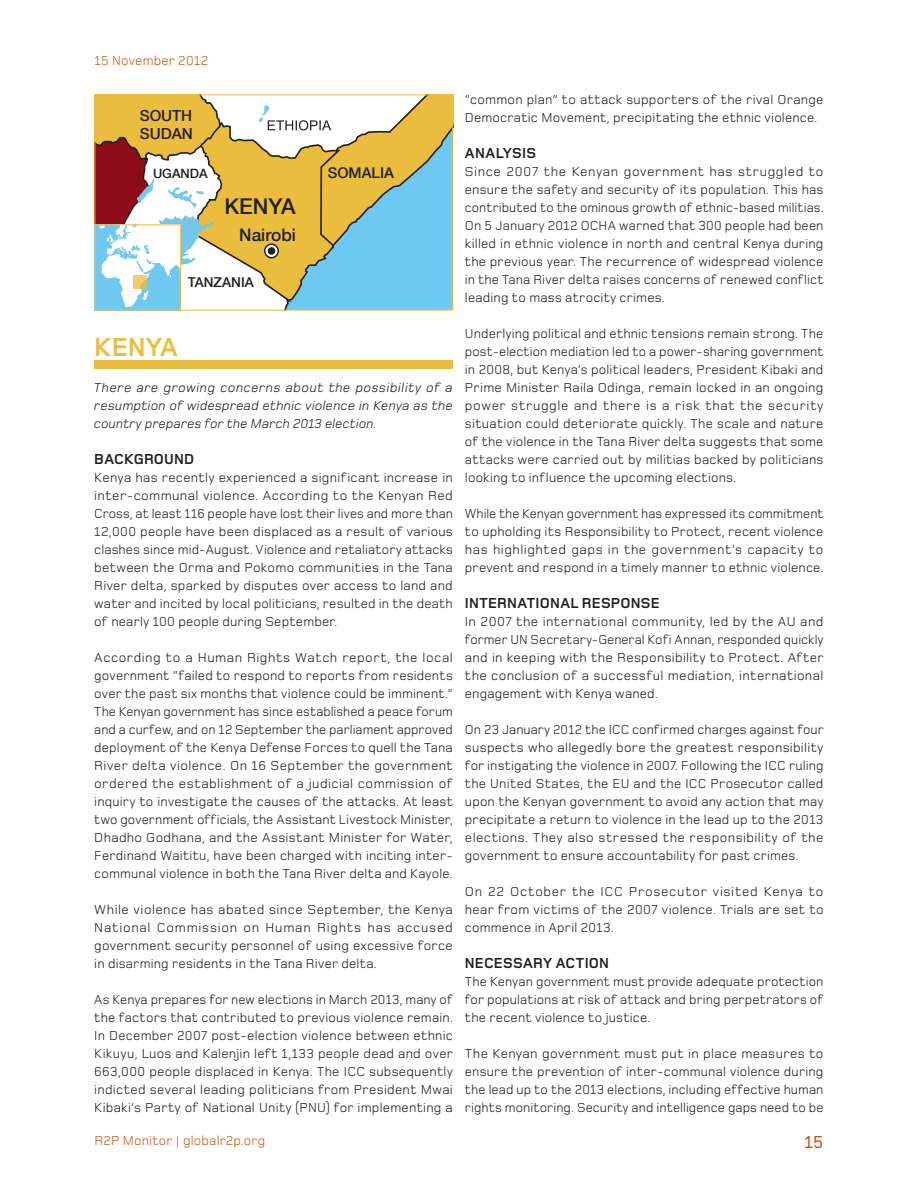
<style>
.page{position:relative;width:918px;height:1188px;background:#fff}
.page>*{position:absolute;margin:0;border:0;box-sizing:border-box;transform-origin:0 0}
.t1{font:700 27px "Foundry Monoline";color:#ebbd3e}
.t2{font:500 21.75px "Helvetica Neue";color:#231f20}
.t3{font:500 18px "Foundry Monoline";color:#c85b18}
.t4{font:500 17.25px "Helvetica Neue";color:#231f20}
.t5{font:500 15.3px/18.1px "Helvetica Neue";color:#231f20}
.t6{font:700 15px "Foundry Monoline";letter-spacing:.01em;color:#231f20}
.t7{font:500 14.85px "Helvetica Neue";color:#231f20}
.t8{font:500 13.65px "Helvetica Neue";color:#231f20}
.t9{font:13.5px/18px "Foundry Monoline";letter-spacing:.015em;color:#231f20;text-align:justify}
.t10{font:italic 13.5px/18px "Foundry Monoline";letter-spacing:.015em;color:#231f20;text-align:justify}
.t11{font:13.5px "Foundry Monoline";letter-spacing:.015em;color:#c85b18}
.t12{font:500 12.9px "Helvetica Neue";color:#231f20}
</style>
<div class="page">
<svg style="left:94px;top:94px;width:359px;height:216px"></svg>
<svg style="left:133px;top:275px;width:14px;height:14px"></svg>
<div style="left:94px;top:360px;width:359px;height:8px;background:#ebbd3e"></div>
<p class="t11" style="left:94px;top:53px;width:115px">15 November 2012</p>
<p class="t5" style="left:140px;top:106px;width:55px">SOUTH<br>SUDAN</p>
<p class="t12" style="left:153px;top:166px;width:56px">UGANDA</p>
<p class="t7" style="left:328px;top:164px;width:68px">SOMALIA</p>
<h2 class="t2" style="left:224px;top:193px;width:73px">KENYA</h2>
<p class="t4" style="left:239px;top:224px;width:58px">Nairobi</p>
<p class="t8" style="left:188px;top:274px;width:67px">TANZANIA</p>
<h1 class="t1" style="left:94px;top:332px;width:85px">KENYA</h1>
<p class="t10" style="left:94px;top:379px;width:360px">There are growing concerns about the possibility of a resumption of widespread ethnic violence in Kenya as the country prepares for the March 2013 election.</p>
<p class="t6" style="left:94px;top:451px;width:102px">BACKGROUND</p>
<p class="t9" style="left:94px;top:469px;width:360px">Kenya has recently experienced a significant increase in inter-communal violence. According to the Kenyan Red Cross, at least 116 people have lost their lives and more than 12,000 people have been displaced as a result of various clashes since mid-August. Violence and retaliatory attacks between the Orma and Pokomo communities in the Tana River delta, sparked by disputes over access to land and water and incited by local politicians, resulted in the death of nearly 100 people during September.</p>
<p class="t9" style="left:94px;top:649px;width:360px">According to a Human Rights Watch report, the local government “failed to respond to reports from residents over the past six months that violence could be imminent.” The Kenyan government has since established a peace forum and a curfew, and on 12 September the parliament approved deployment of the Kenya Defense Forces to quell the Tana River delta violence. On 16 September the government ordered the establishment of a judicial commission of inquiry to investigate the causes of the attacks. At least two government officials, the Assistant Livestock Minister, Dhadho Godhana, and the Assistant Minister for Water, Ferdinand Waititu, have been charged with inciting inter&shy;communal violence in both the Tana River delta and Kayole.</p>
<p class="t9" style="left:94px;top:901px;width:360px">While violence has abated since September, the Kenya National Commission on Human Rights has accused government security personnel of using excessive force in disarming residents in the Tana River delta.</p>
<p class="t9" style="left:94px;top:991px;width:360px">As Kenya prepares for new elections in March 2013, many of the factors that contributed to previous violence remain.<br>In December 2007 post-election violence between ethnic Kikuyu, Luos and Kalenjin left 1,133 people dead and over 663,000 people displaced in Kenya. The ICC subsequently indicted several leading politicians from President Mwai Kibaki’s Party of National Unity (PNU) for implementing a</p>
<p class="t11" style="left:94px;top:1133px;width:173px">R2P Monitor | globalr2p.org</p>
<p class="t9" style="left:465px;top:91px;width:360px">“common plan” to attack supporters of the rival Orange<br>Democratic Movement, precipitating the ethnic violence.</p>
<p class="t6" style="left:465px;top:145px;width:73px">ANALYSIS</p>
<p class="t9" style="left:465px;top:163px;width:360px">Since 2007 the Kenyan government has struggled to ensure the safety and security of its population. This has contributed to the ominous growth of ethnic-based militias.<br>On 5 January 2012 OCHA warned that 300 people had been killed in ethnic violence in north and central Kenya during the previous year. The recurrence of widespread violence in the Tana River delta raises concerns of renewed conflict leading to mass atrocity crimes.</p>
<p class="t9" style="left:465px;top:325px;width:360px">Underlying political and ethnic tensions remain strong. The post-election mediation led to a power-sharing government in 2008, but Kenya’s political leaders, President Kibaki and Prime Minister Raila Odinga, remain locked in an ongoing power struggle and there is a risk that the security situation could deteriorate quickly. The scale and nature of the violence in the Tana River delta suggests that some attacks were carried out by militias backed by politicians looking to influence the upcoming elections.</p>
<p class="t9" style="left:465px;top:505px;width:360px">While the Kenyan government has expressed its commitment to upholding its Responsibility to Protect, recent violence has highlighted gaps in the government’s capacity to prevent and respond in a timely manner to ethnic violence.</p>
<p class="t6" style="left:465px;top:595px;width:196px">INTERNATIONAL RESPONSE</p>
<p class="t9" style="left:465px;top:613px;width:360px">In 2007 the international community, led by the AU and former UN Secretary-General Kofi Annan, responded quickly and in keeping with the Responsibility to Protect. After the conclusion of a successful mediation, international engagement with Kenya waned.</p>
<p class="t9" style="left:465px;top:721px;width:360px">On 23 January 2012 the ICC confirmed charges against four suspects who allegedly bore the greatest responsibility for instigating the violence in 2007. Following the ICC ruling the United States, the EU and the ICC Prosecutor called upon the Kenyan government to avoid any action that may precipitate a return to violence in the lead up to the 2013 elections. They also stressed the responsibility of the government to ensure accountability for past crimes.</p>
<p class="t9" style="left:465px;top:883px;width:360px">On 22 October the ICC Prosecutor visited Kenya to hear from victims of the 2007 violence. Trials are set to commence in April 2013.</p>
<p class="t6" style="left:465px;top:955px;width:146px">NECESSARY ACTION</p>
<p class="t9" style="left:465px;top:973px;width:360px">The Kenyan government must provide adequate protection for populations at risk of attack and bring perpetrators of the recent violence to justice.</p>
<p class="t9" style="left:465px;top:1045px;width:360px">The Kenyan government must put in place measures to ensure the prevention of inter-communal violence during the lead up to the 2013 elections, including effective human rights monitoring. Security and intelligence gaps need to be</p>
<p class="t7" style="left:479px;top:255px;width:78px">Mogadishu</p>
<h3 class="t3" style="left:804px;top:1132px;width:21px">15</h3>
</div>
